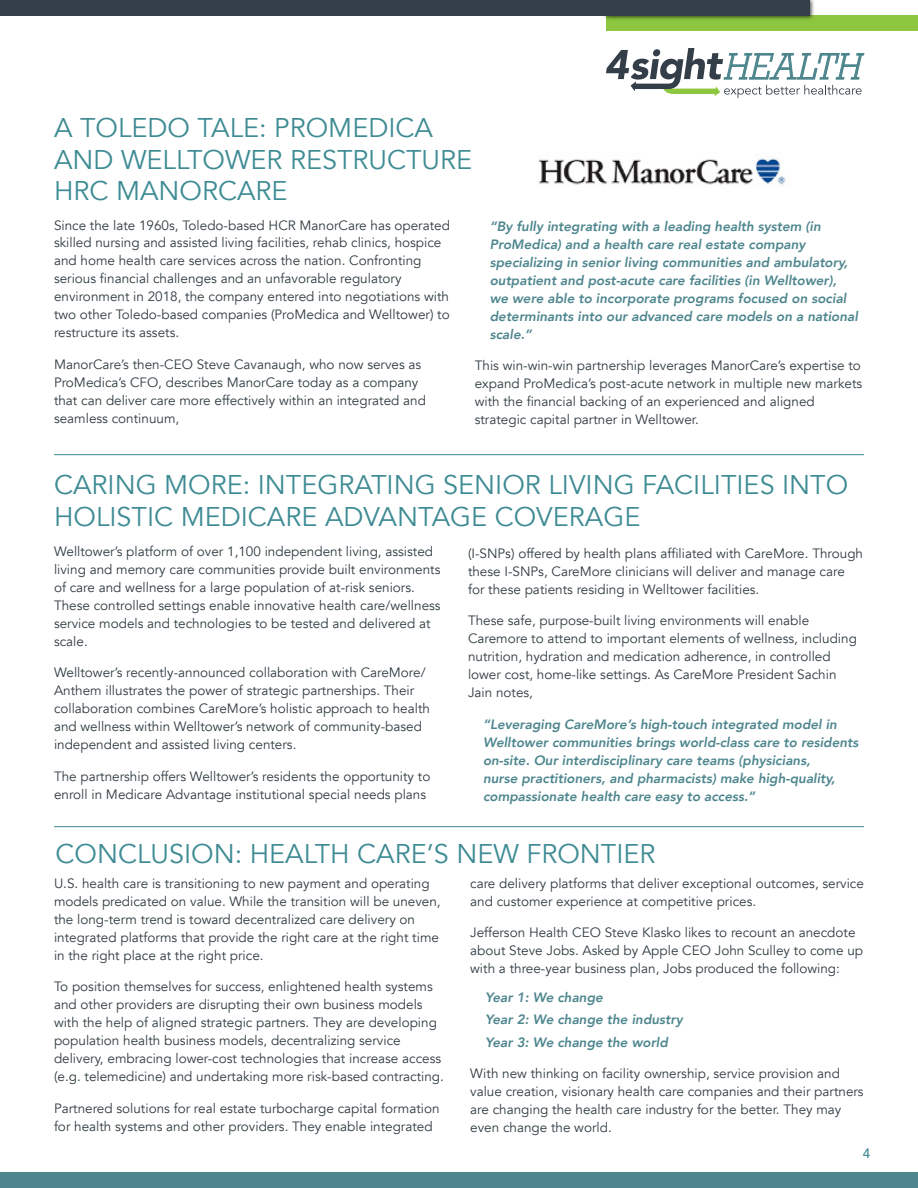
<style>
.page{position:relative;width:918px;height:1188px;background:#fff}
.page>*{position:absolute;margin:0;border:0;box-sizing:border-box;transform-origin:0 0}
.t1{font:27px/31.5px "Avenir";color:#3e8b94}
.t2{font:13.5px/18px "Avenir";color:#303c42}
.t3{font:italic 800 13.5px/18px "Avenir";color:#4e868e}
.t4{font:500 13.5px "Avenir";color:#3e8b94}
</style>
<div class="page">
<div style="left:0;top:1172px;width:918px;height:16px;background:#4e868e"></div>
<svg style="left:606px;top:48px;width:258px;height:50px"></svg>
<div style="left:606px;top:16px;width:312px;height:15px;background:#8dc63f"></div>
<div style="left:604px;top:0;width:211px;height:21px;background:#000;opacity:.75"></div>
<div style="left:0;top:0;width:810px;height:16px;background:#333e48"></div>
<img style="left:539px;top:158px;width:247px;height:27px">
<hr style="left:54px;top:454px;width:810px;height:1px;background:#3e8b94">
<hr style="left:54px;top:826px;width:810px;height:1px;background:#3e8b94">
<h1 class="t1" style="left:54px;top:113px;width:420px">A TOLEDO TALE: PROMEDICA<br>AND WELLTOWER RESTRUCTURE<br>HRC MANORCARE</h1>
<p class="t2" style="left:54px;top:216px;width:398px">Since the late 1960s, Toledo-based HCR ManorCare has operated skilled nursing and assisted living facilities, rehab clinics, hospice and home health care services across the nation. Confronting serious financial challenges and an unfavorable regulatory environment in 2018, the company entered into negotiations with two other Toledo-based companies (ProMedica and Welltower) to restructure its assets.</p>
<p class="t2" style="left:54px;top:356px;width:373px">ManorCare’s then-CEO Steve Cavanaugh, who now serves as ProMedica’s CFO, describes ManorCare today as a company that can deliver care more effectively within an integrated and seamless continuum,</p>
<p class="t3" style="left:490px;top:217px;width:370px">“By fully integrating with a leading health system (in ProMedica) and a health care real estate company specializing in senior living communities and ambulatory, outpatient and post-acute care facilities (in Welltower), we were able to incorporate programs focused on social determinants into our advanced care models on a national scale.”</p>
<p class="t2" style="left:475px;top:357px;width:389px">This win-win-win partnership leverages ManorCare’s expertise to expand ProMedica’s post-acute network in multiple new markets with the financial backing of an experienced and aligned strategic capital partner in Welltower.</p>
<h1 class="t1" style="left:54px;top:470px;width:796px">CARING MORE: INTEGRATING SENIOR LIVING FACILITIES INTO<br>HOLISTIC MEDICARE ADVANTAGE COVERAGE</h1>
<p class="t2" style="left:54px;top:542px;width:388px">Welltower’s platform of over 1,100 independent living, assisted living and memory care communities provide built environments of care and wellness for a large population of at-risk seniors.<br>These controlled settings enable innovative health care/wellness service models and technologies to be tested and delivered at scale.</p>
<p class="t2" style="left:54px;top:664px;width:378px">Welltower’s recently-announced collaboration with CareMore/ Anthem illustrates the power of strategic partnerships. Their collaboration combines CareMore’s holistic approach to health and wellness within Welltower’s network of community-based independent and assisted living centers.</p>
<p class="t2" style="left:54px;top:767px;width:378px">The partnership offers Welltower’s residents the opportunity to enroll in Medicare Advantage institutional special needs plans</p>
<p class="t2" style="left:468px;top:545px;width:397px">(I-SNPs) offered by health plans affiliated with CareMore. Through these I-SNPs, CareMore clinicians will deliver and manage care for these patients residing in Welltower facilities.</p>
<p class="t2" style="left:468px;top:612px;width:390px">These safe, purpose-built living environments will enable Caremore to attend to important elements of wellness, including nutrition, hydration and medication adherence, in controlled lower cost, home-like settings. As CareMore President Sachin Jain notes,</p>
<p class="t3" style="left:483px;top:715px;width:377px">“Leveraging CareMore’s high-touch integrated model in Welltower communities brings world-class care to residents on-site. Our interdisciplinary care teams (physicians,<br>nurse practitioners, and pharmacists) make high-quality, compassionate health care easy to access.”</p>
<h1 class="t1" style="left:56px;top:838px;width:602px">CONCLUSION: HEALTH CARE’S NEW FRONTIER</h1>
<p class="t2" style="left:54px;top:875px;width:388px">U.S. health care is transitioning to new payment and operating models predicated on value. While the transition will be uneven, the long-term trend is toward decentralized care delivery on integrated platforms that provide the right care at the right time in the right place at the right price.</p>
<p class="t2" style="left:54px;top:978px;width:391px">To position themselves for success, enlightened health systems and other providers are disrupting their own business models with the help of aligned strategic partners. They are developing population health business models, decentralizing service delivery, embracing lower-cost technologies that increase access (e.g. telemedicine) and undertaking more risk-based contracting.</p>
<p class="t2" style="left:54px;top:1100px;width:387px">Partnered solutions for real estate turbocharge capital formation for health systems and other providers. They enable integrated</p>
<p class="t2" style="left:470px;top:875px;width:395px">care delivery platforms that deliver exceptional outcomes, service and customer experience at competitive prices.</p>
<p class="t2" style="left:470px;top:924px;width:394px">Jefferson Health CEO Steve Klasko likes to recount an anecdote about Steve Jobs. Asked by Apple CEO John Sculley to come up with a three-year business plan, Jobs produced the following:</p>
<p class="t3" style="left:485px;top:986px;width:199px;line-height:22.5px">Year 1: We change<br>Year 2: We change the industry<br>Year 3: We change the world</p>
<p class="t2" style="left:470px;top:1065px;width:395px">With new thinking on facility ownership, service provision and value creation, visionary health care companies and their partners are changing the health care industry for the better. They may even change the world.</p>
<p class="t4" style="left:863px;top:1142px;width:9px">4</p>
</div>
